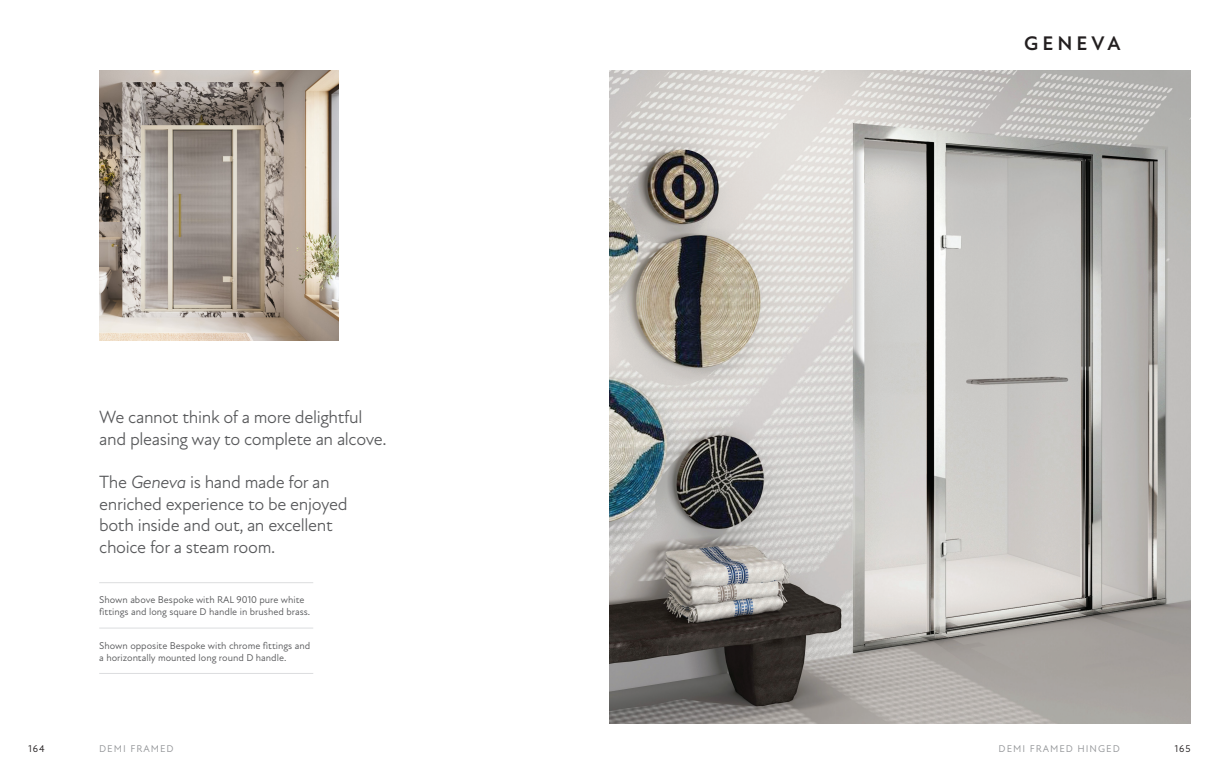
<style>
.page{position:relative;width:1219px;height:780px;background:#fff}
.page>*{position:absolute;margin:0;border:0;box-sizing:border-box;transform-origin:0 0}
._1st_level_titles{font:700 20px "New Atten";letter-spacing:.2em;color:#231f20}
.introduction{font:18px "New Atten";letter-spacing:-.02em;color:#57585a}
.captions{font:10px "New Atten";color:#57585a}
.floating_titles_section{font:10px "New Atten";letter-spacing:.1em;color:#939598}
.floating_titles_section-2{font:10px "New Atten";letter-spacing:.1em;color:#231f20}
.s1{font-style:italic}
</style>
<div class="page">
<img style="left:609px;top:71px;width:582px;height:652px">
<hr style="left:99px;top:627px;width:214px;height:1px;background:#dcdddf">
<hr style="left:99px;top:673px;width:214px;height:1px;background:#dcdddf">
<hr style="left:99px;top:582px;width:214px;height:1px;background:#dcdddf">
<img style="left:99px;top:71px;width:240px;height:269px">
<p class="introduction" style="left:99px;top:406px;width:265px">We cannot think of a more delightful</p>
<p class="introduction" style="left:99px;top:428px;width:289px">and pleasing way to complete an alcove.</p>
<p class="introduction" style="left:99px;top:471px;width:232px">The <span class="s1">Geneva</span> is hand made for an</p>
<p class="introduction" style="left:99px;top:493px;width:250px">enriched experience to be enjoyed</p>
<p class="introduction" style="left:99px;top:514px;width:235px">both inside and out, an excellent</p>
<p class="introduction" style="left:99px;top:536px;width:178px">choice for a steam room.</p>
<p class="captions" style="left:99px;top:594px;width:207px">Shown above Bespoke with RAL 9010 pure white</p>
<p class="captions" style="left:99px;top:606px;width:212px">fittings and long square D handle in brushed brass.</p>
<p class="captions" style="left:99px;top:639px;width:213px">Shown opposite Bespoke with chrome fittings and</p>
<p class="captions" style="left:99px;top:651px;width:189px">a horizontally mounted long round D handle.</p>
<p class="_1st_level_titles" style="left:1024px;top:31px;width:98px">GENEVA</p>
<p class="floating_titles_section-2" style="left:28px;top:742px;width:18px">164</p>
<p class="floating_titles_section" style="left:99px;top:742px;width:76px">DEMI FRAMED</p>
<p class="floating_titles_section" style="left:999px;top:742px;width:123px">DEMI FRAMED HINGED</p>
<p class="floating_titles_section-2" style="left:1175px;top:742px;width:17px">165</p>
</div>
